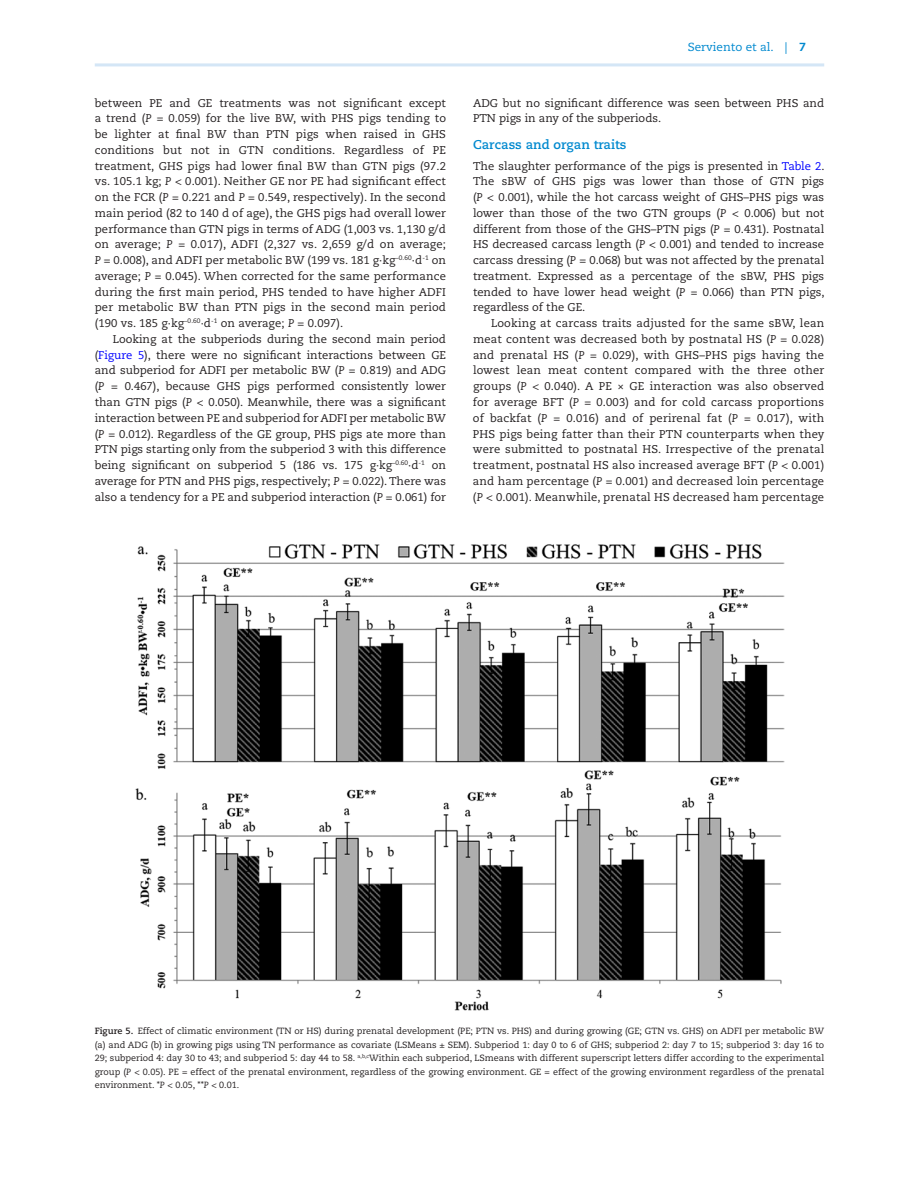
<style>
.page{position:relative;width:919px;height:1187px;background:#fff}
.page>*{position:absolute;margin:0;border:0;box-sizing:border-box;transform-origin:0 0}
.t1{font:700 12.75px "Caecilia LT Std";color:#0089cf}
.t2{font:11.7px "Caecilia LT Std";color:#0089cf}
.t3{font:11.25px/15.8px "Caecilia LT Std";color:#231f20;text-align:justify}
.t4{font:9px/13.5px "Caecilia LT Std";color:#231f20;text-align:justify}
.s1{font-style:italic}
.s2{color:#00f}
.s3{font-weight:800}
.s4{font-family:"Gandhari Unicode"}
.s5{font-weight:700}
</style>
<div class="page">
<hr style="left:95px;top:63px;width:729px;height:3px;background:#d4e6f6">
<img style="left:135px;top:544px;width:649px;height:466px">
<p class="t3" style="left:95px;top:95px;width:353px">between PE and GE treatments was not significant except a trend (<span class="s1">P</span> = 0.059) for the live BW, with PHS pigs tending to be lighter at final BW than PTN pigs when raised in GHS conditions but not in GTN conditions. Regardless of PE treatment, GHS pigs had lower final BW than GTN pigs (97.2 vs. 105.1 kg; <span class="s1">P</span> &lt; 0.001). Neither GE nor PE had significant effect on the FCR (<span class="s1">P =</span> 0.221 and <span class="s1">P =</span> 0.549, respectively). In the second main period (82 to 140 d of age), the GHS pigs had overall lower performance than GTN pigs in terms of ADG (1,003 vs. 1,130 g/d on average; <span class="s1">P</span> = 0.017), ADFI (2,327 vs. 2,659 g/d on average; <span class="s1">P</span> = 0.008), and ADFI per metabolic BW (199 vs. 181 g·kg<sup>–0.60</sup>·d<sup>-1</sup> on average; <span class="s1">P</span> = 0.045). When corrected for the same performance during the first main period, PHS tended to have higher ADFI per metabolic BW than PTN pigs in the second main period (190 vs. 185 g·kg<sup>–0.60</sup>·d<sup>-1</sup> on average; <span class="s1">P</span> = 0.097).</p>
<p class="t3" style="left:95px;top:331px;width:353px;text-indent:18px">Looking at the subperiods during the second main period (<span class="s2">Figure 5</span>), there were no significant interactions between GE and subperiod for ADFI per metabolic BW (<span class="s1">P</span> = 0.819) and ADG (<span class="s1">P</span> = 0.467), because GHS pigs performed consistently lower than GTN pigs (<span class="s1">P</span> &lt; 0.050). Meanwhile, there was a significant interaction between PE and subperiod for ADFI per metabolic BW (<span class="s1">P</span> = 0.012). Regardless of the GE group, PHS pigs ate more than PTN pigs starting only from the subperiod 3 with this difference being significant on subperiod 5 (186 vs. 175 g·kg<sup>–0.60</sup>·d<sup>-1</sup> on average for PTN and PHS pigs, respectively; <span class="s1">P</span> = 0.022). There was also a tendency for a PE and subperiod interaction (<span class="s1">P</span> = 0.061) for</p>
<p class="t2" style="left:687px;top:41px;width:120px">Serviento et al. | <span class="s3">7</span></p>
<p class="t3" style="left:473px;top:95px;width:352px">ADG but no significant difference was seen between PHS and<br>PTN pigs in any of the subperiods.</p>
<p class="t1" style="left:473px;top:137px;width:155px">Carcass and organ traits</p>
<p class="t3" style="left:473px;top:158px;width:353px">The slaughter performance of the pigs is presented in <span class="s2">Table 2</span>.<br>The sBW of GHS pigs was lower than those of GTN pigs (<span class="s1">P</span> &lt; 0.001), while the hot carcass weight of GHS–PHS pigs was lower than those of the two GTN groups (<span class="s1">P</span> &lt; 0.006) but not different from those of the GHS–PTN pigs (<span class="s1">P</span> = 0.431). Postnatal HS decreased carcass length (<span class="s1">P</span> &lt; 0.001) and tended to increase carcass dressing (<span class="s1">P</span> = 0.068) but was not affected by the prenatal treatment. Expressed as a percentage of the sBW, PHS pigs tended to have lower head weight (<span class="s1">P</span> = 0.066) than PTN pigs, regardless of the GE.</p>
<p class="t3" style="left:473px;top:315px;width:353px;text-indent:18px">Looking at carcass traits adjusted for the same sBW, lean meat content was decreased both by postnatal HS (<span class="s1">P</span> = 0.028) and prenatal HS (<span class="s1">P</span> = 0.029), with GHS–PHS pigs having the lowest lean meat content compared with the three other groups (<span class="s1">P</span> &lt; 0.040). A PE <span class="s4">×</span> GE interaction was also observed for average BFT (<span class="s1">P</span> = 0.003) and for cold carcass proportions of backfat (<span class="s1">P</span> = 0.016) and of perirenal fat (<span class="s1">P</span> = 0.017), with PHS pigs being fatter than their PTN counterparts when they were submitted to postnatal HS. Irrespective of the prenatal treatment, postnatal HS also increased average BFT (<span class="s1">P</span> &lt; 0.001) and ham percentage (<span class="s1">P</span> = 0.001) and decreased loin percentage (<span class="s1">P</span> &lt; 0.001). Meanwhile, prenatal HS decreased ham percentage</p>
<p class="t4" style="left:95px;top:1024px;width:731px"><span class="s5">Figure 5.</span> Effect of climatic environment (TN or HS) during prenatal development (PE; PTN vs. PHS) and during growing (GE; GTN vs. GHS) on ADFI per metabolic BW (a) and ADG (b) in growing pigs using TN performance as covariate (LSMeans ± SEM). Subperiod 1: day 0 to 6 of GHS; subperiod 2: day 7 to 15; subperiod 3: day 16 to 29; subperiod 4: day 30 to 43; and subperiod 5: day 44 to 58. <sup>a,b,c</sup>Within each subperiod, LSmeans with different superscript letters differ according to the experimental group (<span class="s1">P</span> &lt; 0.05). PE = effect of the prenatal environment, regardless of the growing environment. GE = effect of the growing environment regardless of the prenatal environment. *<span class="s1">P</span> &lt; 0.05, **<span class="s1">P</span> &lt; 0.01.</p>
</div>
